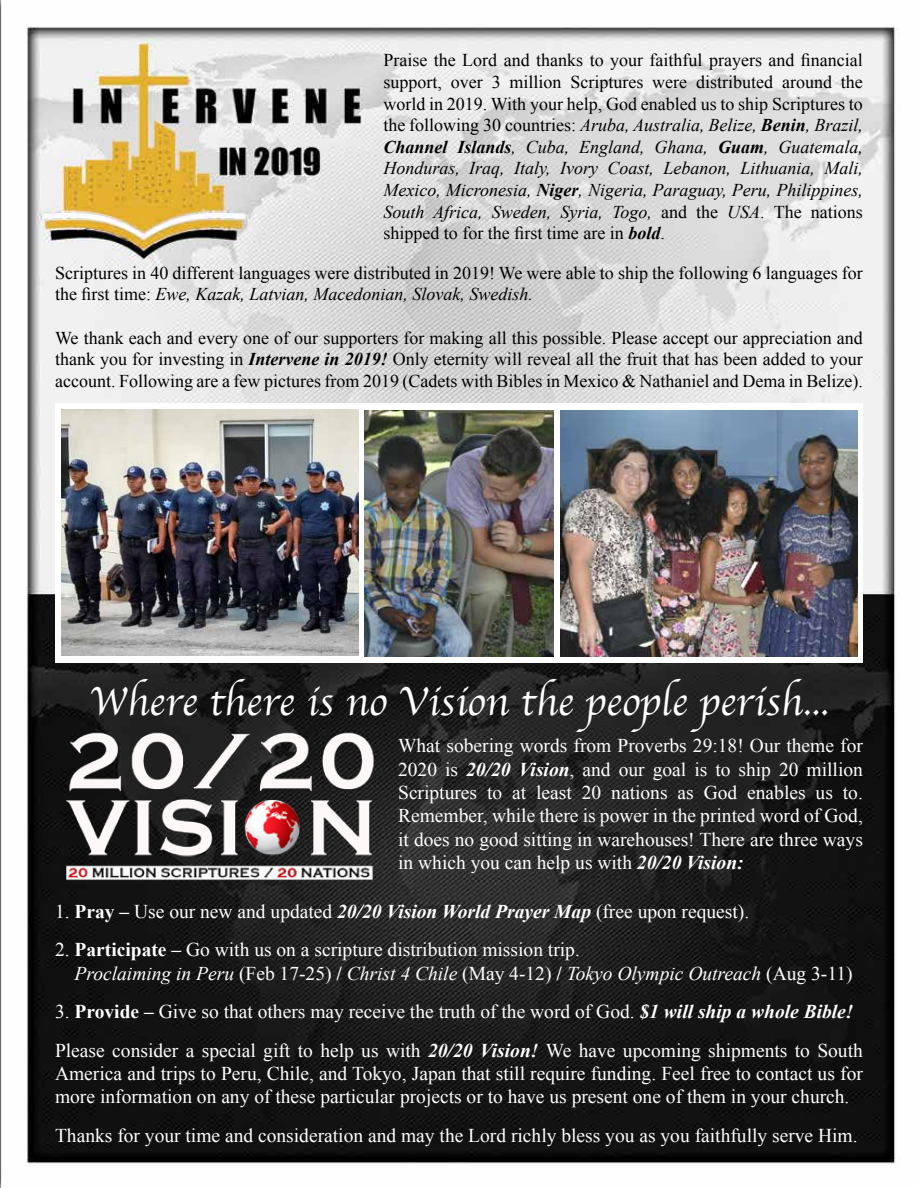
<style>
.page{position:relative;width:918px;height:1188px;background:#fff}
.page>*{position:absolute;margin:0;border:0;box-sizing:border-box;transform-origin:0 0}
.t1{font:42px "Apple Chancery";color:#fff}
.t2{font:19.5px/23.4px "Times New Roman";color:#fff}
.t3{font:18px/21.6px "Times New Roman";color:#000;text-align:justify}
.s1{font-style:italic}
.s2{font-weight:700;font-style:italic}
.s3{font-weight:700}
</style>
<div class="page">
<img style="left:0;top:0;width:896px;height:1188px">
<div style="left:55px;top:404px;width:808px;height:259px;background:#fff"></div>
<img style="left:61px;top:410px;width:297px;height:246px">
<img style="left:365px;top:411px;width:189px;height:245px">
<img style="left:561px;top:411px;width:297px;height:246px">
<img style="left:53px;top:701px;width:338px;height:212px">
<p class="t3" style="left:383px;top:49px;width:481px">Praise the Lord and thanks to your faithful prayers and financial support, over 3 million Scriptures were distributed around the world in 2019. With your help, God enabled us to ship Scriptures to the following 30 countries: <span class="s1">Aruba, Australia, Belize,</span> <span class="s2">Benin</span><span class="s1">, Brazil, </span><span class="s2">Channel Islands</span><span class="s1">, Cuba, England, Ghana,</span> <span class="s2">Guam</span><span class="s1">, Guatemala, Honduras, Iraq, Italy, Ivory Coast, Lebanon, Lithuania, Mali, Mexico, Micronesia,</span> <span class="s2">Niger</span><span class="s1">, Nigeria, Paraguay, Peru, Philippines, South Africa, Sweden, Syria, Togo,</span> and the <span class="s1">USA</span>. The nations shipped to for the first time are in <span class="s2">bold</span>.</p>
<p class="t3" style="left:55px;top:262px;width:809px">Scriptures in 40 different languages were distributed in 2019! We were able to ship the following 6 languages for the first time: <span class="s1">Ewe, Kazak, Latvian, Macedonian, Slovak, Swedish.</span></p>
<p class="t3" style="left:55px;top:327px;width:809px">We thank each and every one of our supporters for making all this possible. Please accept our appreciation and thank you for investing in <span class="s2">Intervene in 2019!</span> Only eternity will reveal all the fruit that has been added to your account. Following are a few pictures from 2019 (Cadets with Bibles in Mexico &amp; Nathaniel and Dema in Belize).</p>
<h1 class="t1" style="left:89px;top:668px;width:741px">Where there is no Vision the people perish...</h1>
<p class="t2" style="left:398px;top:734px;width:466px;text-align:justify">What sobering words from Proverbs 29:18! Our theme for 2020 is <span class="s2">20/20 Vision</span>, and our goal is to ship 20 million Scriptures to at least 20 nations as God enables us to.<br>Remember, while there is power in the printed word of God, it does no good sitting in warehouses! There are three ways in which you can help us with <span class="s2">20/20 Vision:</span></p>
<p class="t2" style="left:55px;top:899px;width:696px">1. <span class="s3">Pray –</span> Use our new and updated <span class="s2">20/20 Vision World Prayer Map</span> (free upon request).</p>
<p class="t2" style="left:75px;top:938px;width:780px;text-indent:-19px">2. <span class="s3">Participate –</span> Go with us on a scripture distribution mission trip.<br><span class="s1">Proclaiming in Peru</span> (Feb 17-25) <span class="s3">/</span> <span class="s1">Christ 4 Chile</span> (May 4-12) <span class="s3">/</span> <span class="s1">Tokyo Olympic Outreach</span> (Aug 3-11)</p>
<p class="t2" style="left:55px;top:992px;width:809px;line-height:38.4px">3. <span class="s3">Provide –</span> Give so that others may receive the truth of the word of God. <span class="s2">$1 will ship a whole Bible!<br></span>Please consider a special gift to help us with <span class="s2">20/20 Vision!</span> We have upcoming shipments to South</p>
<p class="t2" style="left:55px;top:1061px;width:809px">America and trips to Peru, Chile, and Tokyo, Japan that still require funding. Feel free to contact us for more information on any of these particular projects or to have us present one of them in your church.</p>
<p class="t2" style="left:55px;top:1123px;width:804px">Thanks for your time and consideration and may the Lord richly bless you as you faithfully serve Him.</p>
</div>
